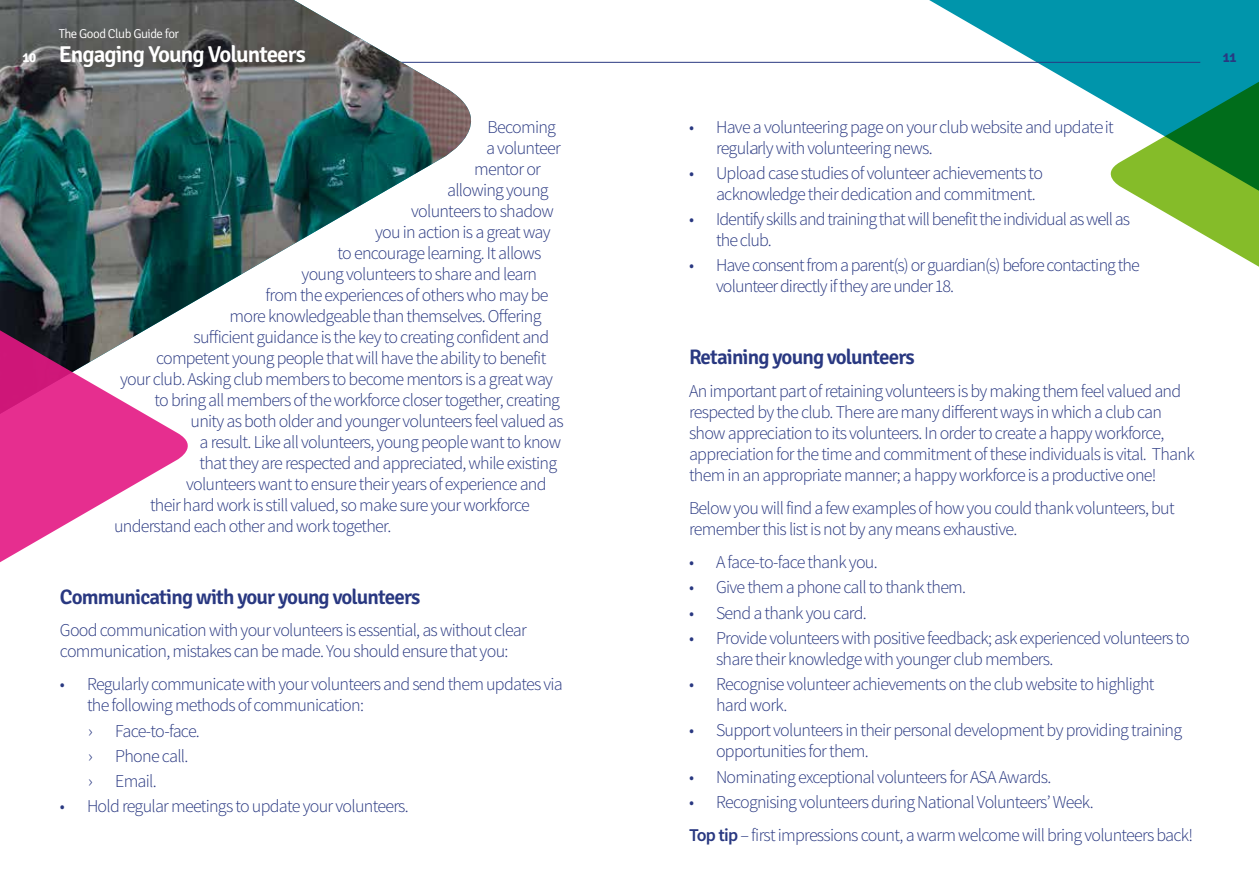
<style>
.page{position:relative;width:1259px;height:893px;background:#fff}
.page>*{position:absolute;margin:0;border:0;box-sizing:border-box;transform-origin:0 0}
.t1{font:600 22.95px "Signika";letter-spacing:-.04em;color:#fff}
.t2{font:600 21px "Signika";letter-spacing:-.04em;color:#293881}
.t3{font:300 18px/21px "Source Sans Pro";letter-spacing:-.04em;color:#293881}
.t4{font:700 13.2px "Signika";color:#fff}
.t5{font:700 13.2px "Signika";color:#293881}
.t6{font:300 12.9px "Signika";letter-spacing:-.04em;color:#fff}
.s1{font-weight:600}
</style>
<div class="page">
<svg style="left:783px;top:0;width:476px;height:104px"></svg>
<svg style="left:1109px;top:62px;width:150px;height:205px"></svg>
<hr style="left:315px;top:62px;width:885px;height:1px;background:#293881">
<img style="left:0;top:0;width:505px;height:324px">
<svg style="left:0;top:324px;width:188px;height:239px"></svg>
<p class="t6" style="left:59px;top:26px;width:122px">The Good Club Guide for</p>
<p class="t1" style="left:59px;top:41px;width:249px">Engaging Young Volunteers</p>
<p class="t4" style="left:23px;top:50px;width:15px">10</p>
<p class="t5" style="left:1222px;top:50px;width:15px">11</p>
<p class="t3" style="left:487px;top:116px;width:70px">Becoming</p>
<p class="t3" style="left:486px;top:137px;width:76px">a volunteer</p>
<p class="t3" style="left:474px;top:158px;width:68px">mentor or</p>
<p class="t3" style="left:447px;top:179px;width:103px">allowing young</p>
<p class="t3" style="left:411px;top:200px;width:144px">volunteers to shadow</p>
<p class="t3" style="left:375px;top:221px;width:177px">you in action is a great way</p>
<p class="t3" style="left:337px;top:242px;width:205px">to encourage learning. It allows</p>
<p class="t3" style="left:301px;top:263px;width:237px">young volunteers to share and learn</p>
<p class="t3" style="left:265px;top:284px;width:284px">from the experiences of others who may be</p>
<p class="t3" style="left:229px;top:305px;width:313px">more knowledgeable than themselves. Offering</p>
<p class="t3" style="left:193px;top:326px;width:357px">sufficient guidance is the key to creating confident and</p>
<p class="t3" style="left:156px;top:347px;width:392px">competent young people that will have the ability to benefit</p>
<p class="t3" style="left:120px;top:368px;width:434px">your club. Asking club members to become mentors is a great way</p>
<p class="t3" style="left:154px;top:389px;width:407px">to bring all members of the workforce closer together, creating</p>
<p class="t3" style="left:190px;top:410px;width:375px">unity as both older and younger volunteers feel valued as</p>
<p class="t3" style="left:199px;top:431px;width:363px">a result. Like all volunteers, young people want to know</p>
<p class="t3" style="left:199px;top:452px;width:359px">that they are respected and appreciated, while existing</p>
<p class="t3" style="left:186px;top:473px;width:362px">volunteers want to ensure their years of experience and</p>
<p class="t3" style="left:150px;top:494px;width:381px">their hard work is still valued, so make sure your workforce</p>
<p class="t3" style="left:114px;top:515px;width:279px">understand each other and work together.</p>
<p class="t2" style="left:60px;top:584px;width:362px">Communicating with your young volunteers</p>
<p class="t3" style="left:60px;top:620px;width:468px">Good communication with your volunteers is essential, as without clear communication, mistakes can be made. You should ensure that you:</p>
<p class="t3" style="left:87px;top:674px;width:477px;text-indent:-27px">• Regularly communicate with your volunteers and send them updates via the following methods of communication:</p>
<p class="t3" style="left:88px;top:718px;width:113px;line-height:25.2px">› Face-to-face. › Phone call.<br>› Email.</p>
<p class="t3" style="left:60px;top:796px;width:350px">• Hold regular meetings to update your volunteers.</p>
<p class="t3" style="left:716px;top:116px;width:399px;text-indent:-27px">• Have a volunteering page on your club website and update it regularly with volunteering news.</p>
<p class="t3" style="left:716px;top:162px;width:328px;text-indent:-27px">• Upload case studies of volunteer achievements to acknowledge their dedication and commitment.</p>
<p class="t3" style="left:716px;top:209px;width:416px;text-indent:-27px">• Identify skills and training that will benefit the individual as well as the club.</p>
<p class="t3" style="left:716px;top:255px;width:425px;text-indent:-27px">• Have consent from a parent(s) or guardian(s) before contacting the volunteer directly if they are under 18.</p>
<p class="t2" style="left:689px;top:345px;width:227px">Retaining young volunteers</p>
<p class="t3" style="left:689px;top:381px;width:507px">An important part of retaining volunteers is by making them feel valued and respected by the club. There are many different ways in which a club can show appreciation to its volunteers. In order to create a happy workforce, appreciation for the time and commitment of these individuals is vital. Thank them in an appropriate manner; a happy workforce is a productive one!</p>
<p class="t3" style="left:689px;top:498px;width:487px">Below you will find a few examples of how you could thank volunteers, but remember this list is not by any means exhaustive.</p>
<p class="t3" style="left:689px;top:552px;width:190px">• A face-to-face thank you.</p>
<p class="t3" style="left:689px;top:577px;width:279px">• Give them a phone call to thank them.</p>
<p class="t3" style="left:689px;top:602px;width:179px">• Send a thank you card.</p>
<p class="t3" style="left:716px;top:627px;width:475px;text-indent:-27px">• Provide volunteers with positive feedback; ask experienced volunteers to share their knowledge with younger club members.</p>
<p class="t3" style="left:716px;top:674px;width:440px;text-indent:-27px">• Recognise volunteer achievements on the club website to highlight hard work.</p>
<p class="t3" style="left:716px;top:720px;width:468px;text-indent:-27px">• Support volunteers in their personal development by providing training opportunities for them.</p>
<p class="t3" style="left:689px;top:766px;width:364px">• Nominating exceptional volunteers for ASA Awards.</p>
<p class="t3" style="left:689px;top:786px;width:505px;line-height:32.8px">• Recognising volunteers during National Volunteers’ Week.<br><span class="s1">Top tip</span> – first impressions count, a warm welcome will bring volunteers back!</p>
</div>
